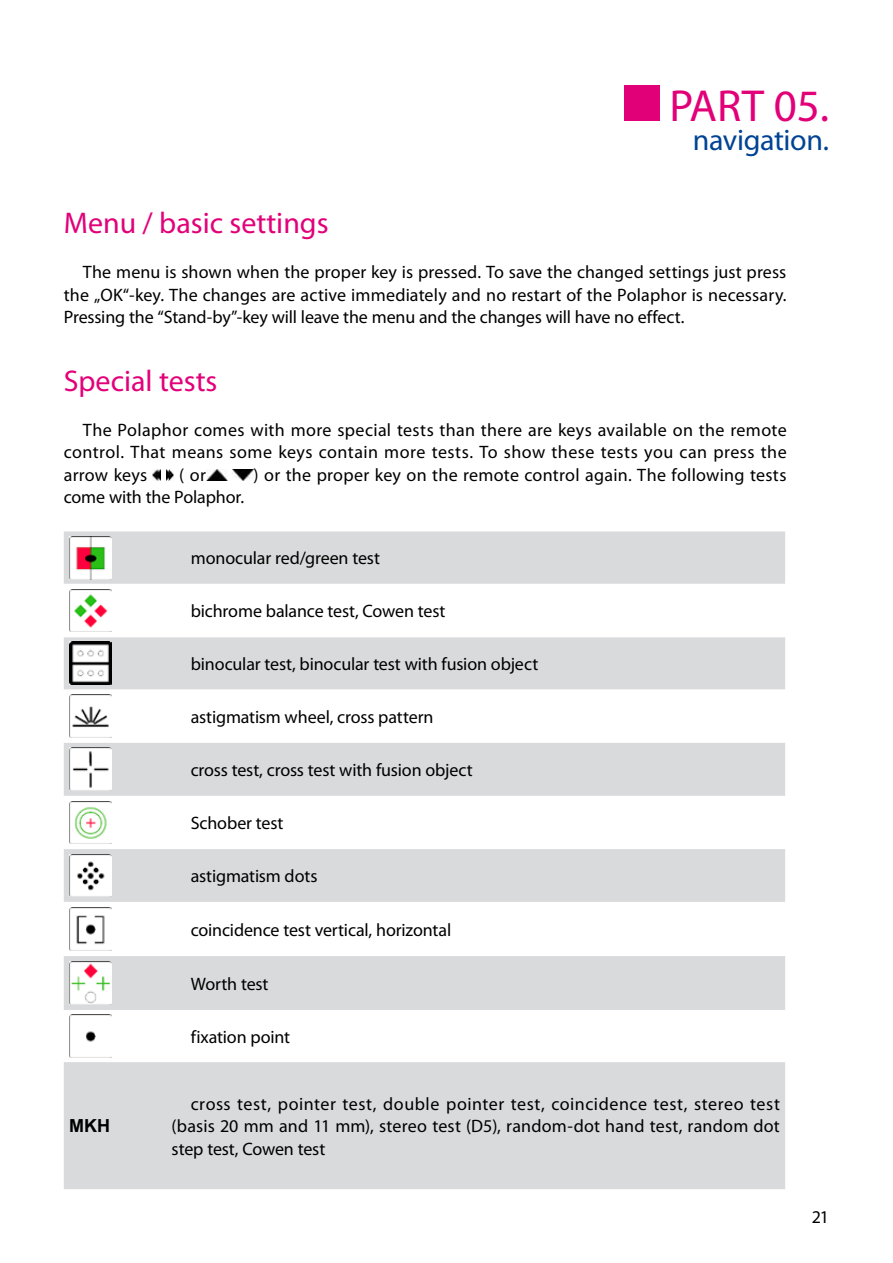
<style>
.page{position:relative;width:893px;height:1263px;background:#fff}
.page>*{position:absolute;margin:0;border:0;box-sizing:border-box;transform-origin:0 0}
.t1{font:45px "Myriad Pro";color:#e20079}
.t2{font:30px "Myriad Pro";color:#e20079}
.t3{font:30px "Myriad Pro";letter-spacing:-.01em;color:#004394}
.t4{font:18px/22.5px "Myriad Pro";letter-spacing:-.005em;color:#000;text-align:justify}
.t5{font:18px "Myriad Pro";letter-spacing:.015em;color:#000}
.t6{font:700 18px "Arial";color:#000}
</style>
<div class="page">
<div style="left:624px;top:85px;width:36px;height:36px;background:#e20079"></div>
<svg style="left:153px;top:470px;width:21px;height:10px"></svg>
<img style="left:206px;top:470px;width:21px;height:10px">
<img style="left:233px;top:470px;width:20px;height:10px">
<svg style="left:64px;top:531px;width:721px;height:658px;fill:#d9dadb"></svg>
<img style="left:69px;top:536px;width:43px;height:43px">
<img style="left:69px;top:589px;width:43px;height:43px">
<img style="left:69px;top:642px;width:43px;height:43px">
<img style="left:69px;top:695px;width:43px;height:42px">
<img style="left:69px;top:748px;width:43px;height:43px">
<img style="left:69px;top:801px;width:43px;height:43px">
<img style="left:69px;top:854px;width:43px;height:43px">
<img style="left:69px;top:907px;width:43px;height:43px">
<img style="left:69px;top:961px;width:43px;height:43px">
<img style="left:69px;top:1015px;width:43px;height:42px">
<h1 class="t1" style="left:669px;top:78px;width:161px">PART 05.</h1>
<h2 class="t3" style="left:693px;top:121px;width:138px">navigation.</h2>
<h2 class="t2" style="left:64px;top:204px;width:266px">Menu / basic settings</h2>
<p class="t4" style="left:64px;top:260px;width:724px;text-indent:19px">The menu is shown when the proper key is pressed. To save the changed settings just press the „OK“-key. The changes are active immediately and no restart of the Polaphor is necessary.<br>Pressing the “Stand-by”-key will leave the menu and the changes will have no effect.</p>
<h2 class="t2" style="left:64px;top:362px;width:155px">Special tests</h2>
<p class="t4" style="left:64px;top:418px;width:724px;text-indent:19px">The Polaphor comes with more special tests than there are keys available on the remote control. That means some keys contain more tests. To show these tests you can press the arrow keys</p>
<p class="t4" style="left:179px;top:463px;width:28px">( or</p>
<p class="t5" style="left:254px;top:463px;width:534px">) or the proper key on the remote control again. The following tests</p>
<p class="t4" style="left:64px;top:485px;width:182px">come with the Polaphor.</p>
<p class="t4" style="left:191px;top:547px;width:191px">monocular red/green test</p>
<p class="t4" style="left:191px;top:600px;width:256px">bichrome balance test, Cowen test</p>
<p class="t4" style="left:191px;top:652px;width:349px">binocular test, binocular test with fusion object</p>
<p class="t4" style="left:191px;top:705px;width:244px">astigmatism wheel, cross pattern</p>
<p class="t4" style="left:191px;top:758px;width:284px">cross test, cross test with fusion object</p>
<p class="t4" style="left:191px;top:811px;width:94px">Schober test</p>
<p class="t6" style="left:69px;top:1114px;width:42px">MKH</p>
<p class="t4" style="left:191px;top:864px;width:128px">astigmatism dots</p>
<p class="t4" style="left:191px;top:918px;width:262px">coincidence test vertical, horizontal</p>
<p class="t4" style="left:191px;top:972px;width:79px">Worth test</p>
<p class="t4" style="left:191px;top:1025px;width:101px">fixation point</p>
<p class="t4" style="left:172px;top:1092px;width:610px;text-indent:19px">cross test, pointer test, double pointer test, coincidence test, stereo test (basis 20 mm and 11 mm), stereo test (D5), random-dot hand test, random dot step test, Cowen test</p>
<p class="t4" style="left:812px;top:1205px;width:19px">21</p>
</div>
